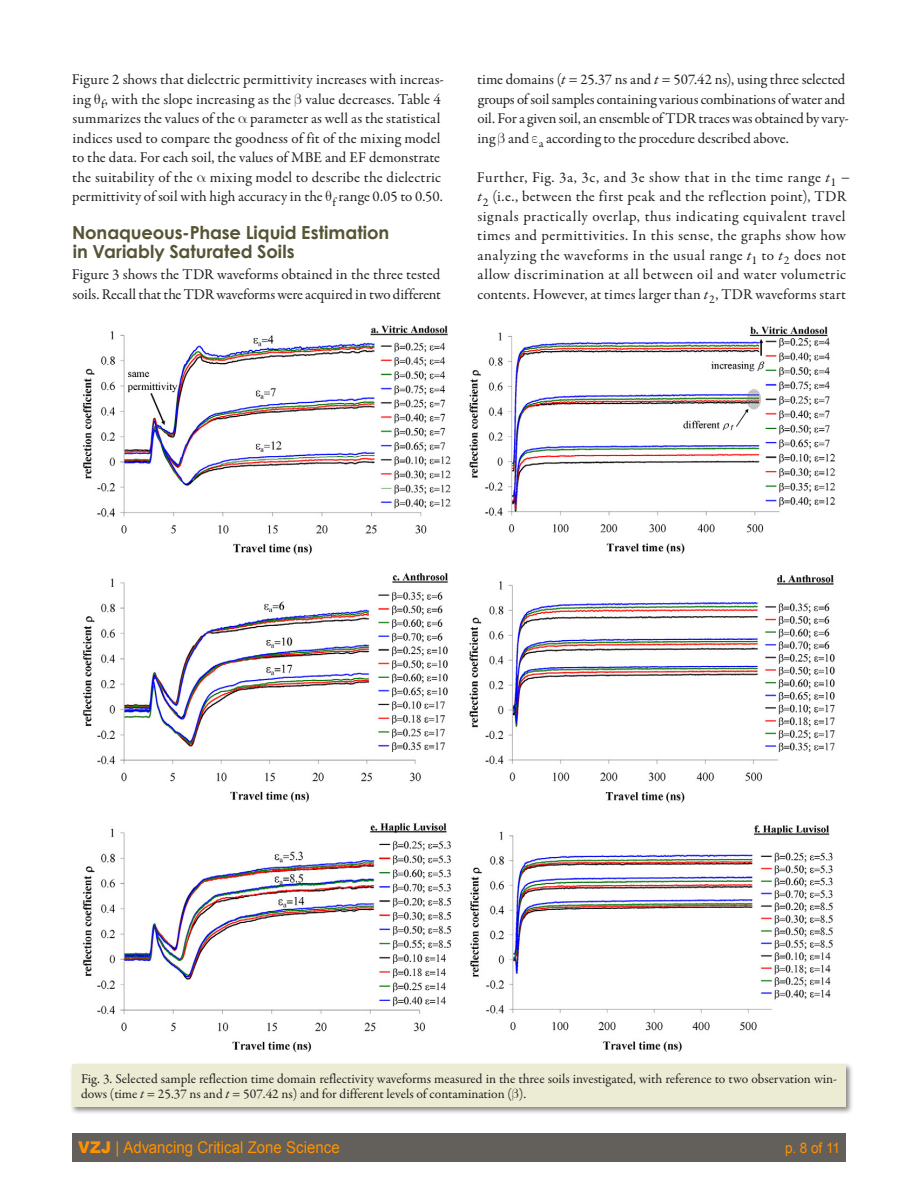
<style>
.page{position:relative;width:918px;height:1188px;background:#fff}
.page>*{position:absolute;margin:0;border:0;box-sizing:border-box;transform-origin:0 0}
.t1{font:700 18px/19.5px "Century Gothic";letter-spacing:-.005em;color:#565434}
.t2{font:16.2px "Arial";color:#ff9100;scale:.93 1}
.t3{font:15px/19.5px "Garamond Premr Pro";letter-spacing:.01em;color:#231f20}
.t4{font:15px/19.5px "Garamond Premr Pro";letter-spacing:-.01em;color:#231f20}
.t5{font:14.55px "Arial";color:#ff9100;scale:.93 1}
.t6{font:13.5px/15px "Garamond Premr Pro";color:#231f20}
.s1{font-style:italic}
.s2{font-weight:900}
</style>
<div class="page">
<div style="left:72px;top:1133px;width:774px;height:28px;background:#635f5b"></div>
<img style="left:82px;top:325px;width:753px;height:728px">
<div style="left:70px;top:1062px;width:784px;height:53px;background:#635f5b;opacity:.75"></div>
<div style="left:72px;top:1064px;width:774px;height:43px;background:#ececd4"></div>
<p class="t3" style="left:72px;top:70px;width:374px">Figure 2 shows that dielectric permittivity increases with increas&shy;ing ❑<sub>f</sub>, with the slope increasing as the value decreases. Table 4 summarizes the values of the parameter as well as the statistical indices used to compare the goodness of fit of the mixing model to the data. For each soil, the values of MBE and EF demonstrate the suitability of the mixing model to describe the dielectric permittivity of soil with high accuracy in the ❑<sub>f</sub> range 0.05 to 0.50.</p>
<p class="t1" style="left:72px;top:221px;width:319px">Nonaqueous-Phase Liquid Estimation in Variably Saturated Soils</p>
<p class="t3" style="left:72px;top:265px;width:371px">Figure 3 shows the TDR waveforms obtained in the three tested soils. Recall that the TDR waveforms were acquired in two different</p>
<p class="t4" style="left:477px;top:70px;width:373px">time domains (<span class="s1">t</span> = 25.37 ns and <span class="s1">t</span> = 507.42 ns), using three selected groups of soil samples containing various combinations of water and oil. For a given soil, an ensemble of TDR traces was obtained by vary&shy;ing and <sub>a</sub> according to the procedure described above.</p>
<p class="t3" style="left:477px;top:167px;width:375px">Further, Fig. 3a, 3c, and 3e show that in the time range <span class="s1">t</span><sub>1</sub> − <span class="s1">t</span><sub>2</sub> (i.e., between the first peak and the reflection point), TDR signals practically overlap, thus indicating equivalent travel times and permittivities. In this sense, the graphs show how analyzing the waveforms in the usual range <span class="s1">t</span><sub>1</sub> to <span class="s1">t</span><sub>2</sub> does not allow discrimination at all between oil and water volumetric contents. However, at times larger than <span class="s1">t</span><sub>2</sub>, TDR waveforms start</p>
<p class="t6" style="left:81px;top:1072px;width:757px">Fig. 3. Selected sample reflection time domain reflectivity waveforms measured in the three soils investigated, with reference to two observation win&shy;dows (time <span class="s1">t</span> = 25.37 ns and <span class="s1">t</span> = 507.42 ns) and for different levels of contamination ( ).</p>
<p class="t2" style="left:78px;top:1136px;width:283px"><span class="s2">VZJ</span> | Advancing Critical Zone Science</p>
<p class="t5" style="left:785px;top:1138px;width:61px">p. 8 of 11</p>
</div>
